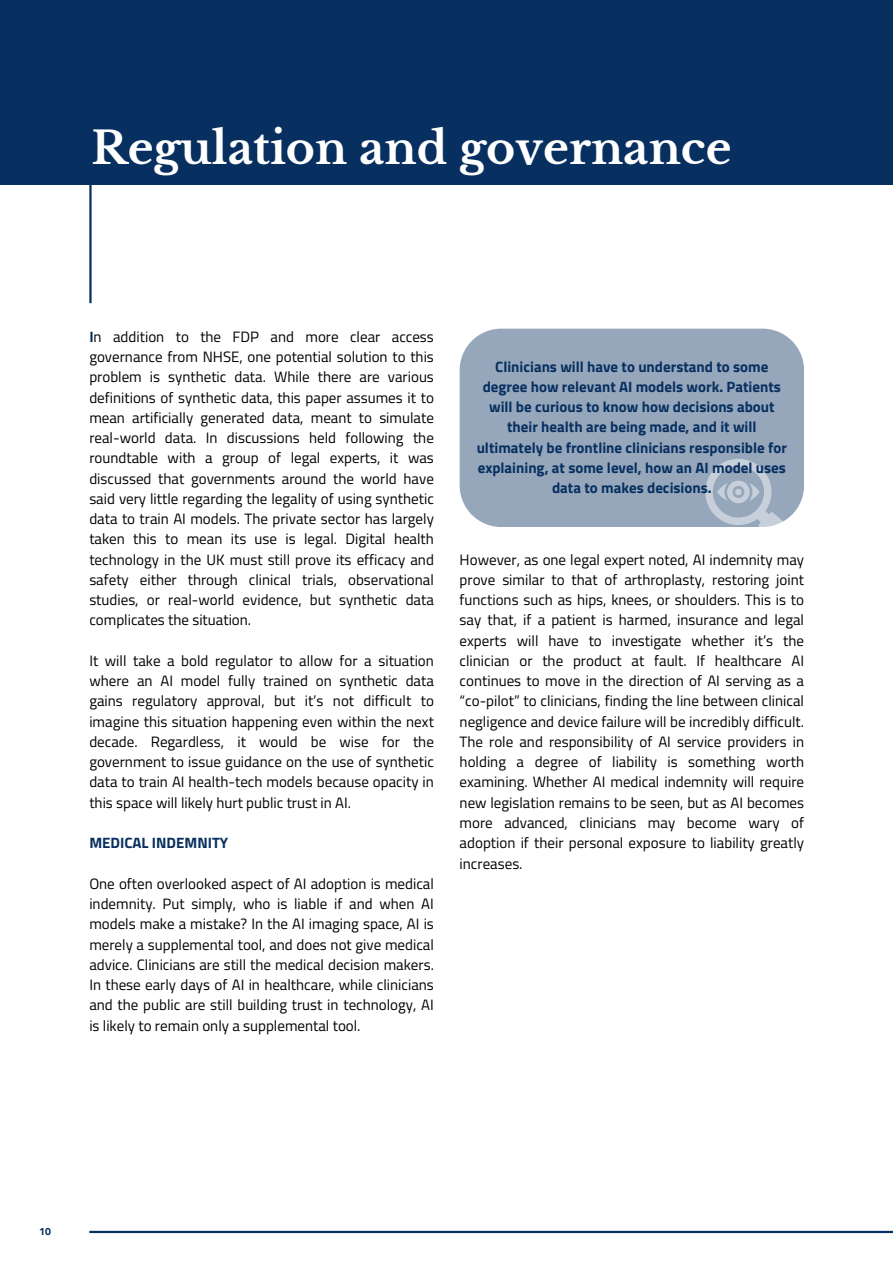
<style>
.page{position:relative;width:893px;height:1264px;background:#fff}
.page>*{position:absolute;margin:0;border:0;box-sizing:border-box;transform-origin:0 0}
.t1{font:700 44.25px "Libre Baskerville";color:#fff}
.t2{font:15px/20.2px "Titillium Web";color:#000;text-align:justify}
.t3{font:700 15px/20.2px "Titillium Web";color:#072f5f;text-align:center}
.t4{font:700 10.5px "Titillium Web";color:#072f5f}
.s1{font-weight:700;color:#072f5f}
</style>
<div class="page">
<div style="left:0;top:0;width:892px;height:184px;background:#072f5f"></div>
<hr style="left:89px;top:184px;width:3px;height:119px;background:#072f5f">
<hr style="left:89px;top:1230px;width:803px;height:2px;background:#072f5f">
<div style="left:459px;top:328px;width:344px;height:199px;background:#96a7bb"></div>
<svg style="left:705px;top:458px;width:95px;height:69px;background:#a9b7c7"></svg>
<p class="t1" style="left:92px;top:121px;width:641px">Regulation and governance</p>
<h1 class="t2" style="left:89px;top:326px;width:346px"><span class="s1">I</span>n addition to the FDP and more clear access governance from NHSE, one potential solution to this problem is synthetic data. While there are various definitions of synthetic data, this paper assumes it to mean artificially generated data, meant to simulate real-world data. In discussions held following the roundtable with a group of legal experts, it was discussed that governments around the world have said very little regarding the legality of using synthetic data to train AI models. The private sector has largely taken this to mean its use is legal. Digital health technology in the UK must still prove its efficacy and safety either through clinical trials, observational studies, or real-world evidence, but synthetic data complicates the situation.</h1>
<p class="t2" style="left:89px;top:650px;width:346px">It will take a bold regulator to allow for a situation where an AI model fully trained on synthetic data gains regulatory approval, but it’s not difficult to imagine this situation happening even within the next decade. Regardless, it would be wise for the government to issue guidance on the use of synthetic data to train AI health-tech models because opacity in this space will likely hurt public trust in AI.</p>
<p class="t3" style="left:89px;top:832px;width:140px">MEDICAL INDEMNITY</p>
<h2 class="t2" style="left:89px;top:873px;width:346px">One often overlooked aspect of AI adoption is medical indemnity. Put simply, who is liable if and when AI models make a mistake? In the AI imaging space, AI is merely a supplemental tool, and does not give medical advice. Clinicians are still the medical decision makers.<br>In these early days of AI in healthcare, while clinicians and the public are still building trust in technology, AI is likely to remain only a supplemental tool.</h2>
<p class="t3" style="left:476px;top:356px;width:312px">Clinicians will have to understand to some degree how relevant AI models work. Patients will be curious to know how decisions about their health are being made, and it will ultimately be frontline clinicians responsible for explaining, at some level, how an AI model uses data to makes decisions.</p>
<p class="t2" style="left:459px;top:549px;width:346px">However, as one legal expert noted, AI indemnity may prove similar to that of arthroplasty, restoring joint functions such as hips, knees, or shoulders. This is to say that, if a patient is harmed, insurance and legal experts will have to investigate whether it’s the clinician or the product at fault. If healthcare AI continues to move in the direction of AI serving as a “co-pilot” to clinicians, finding the line between clinical negligence and device failure will be incredibly difficult.<br>The role and responsibility of AI service providers in holding a degree of liability is something worth examining. Whether AI medical indemnity will require new legislation remains to be seen, but as AI becomes more advanced, clinicians may become wary of adoption if their personal exposure to liability greatly increases.</p>
<h3 class="t4" style="left:39px;top:1223px;width:13px">10</h3>
</div>
